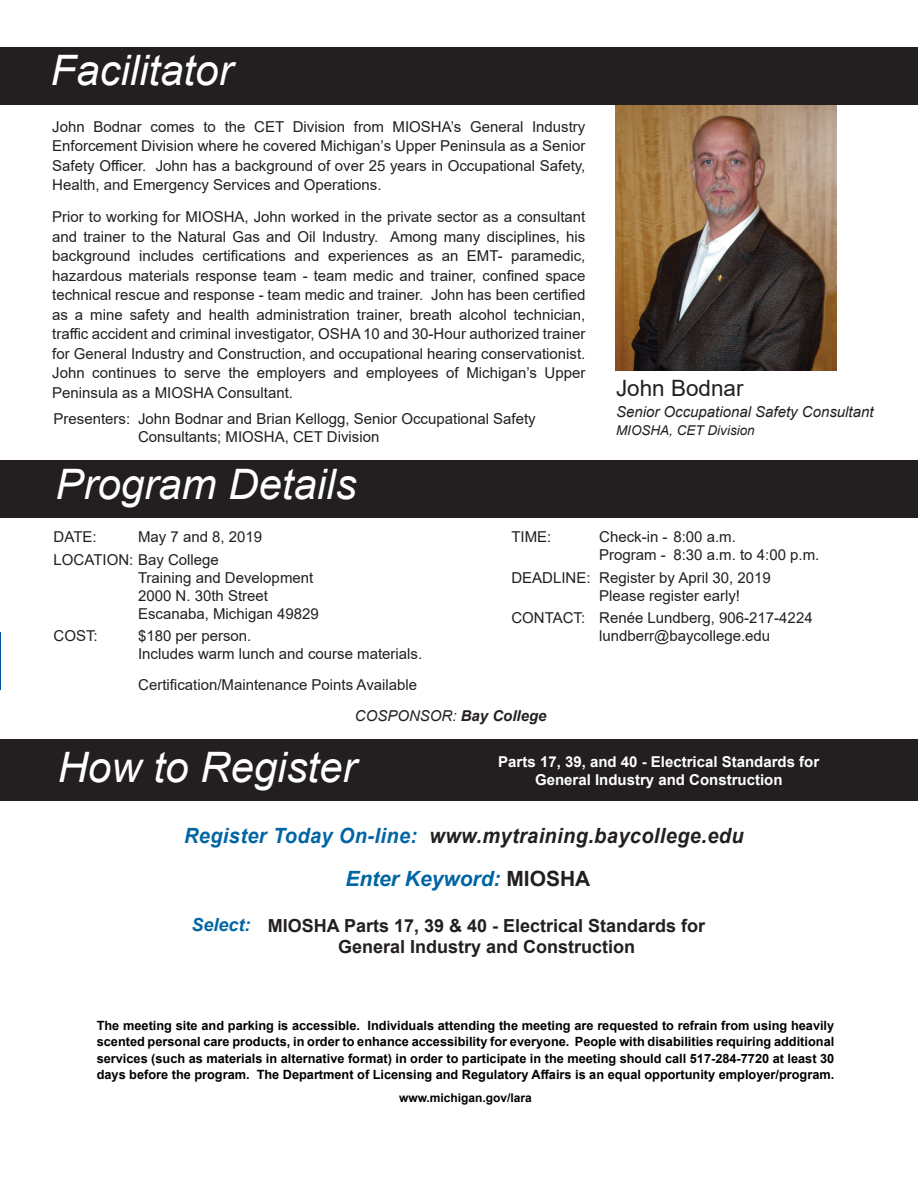
<style>
.page{position:relative;width:918px;height:1188px;background:#fff}
.page>*{position:absolute;margin:0;border:0;box-sizing:border-box;transform-origin:0 0}
.t1{font:italic 42px "Arial";color:#fff}
.t2{font:22.5px "Arial";color:#231f20}
.t3{font:italic 700 21px/43.3px "Arial";letter-spacing:.02em;color:#0065a4;text-align:center;scale:.95 1}
.t4{font:700 18px/21.6px "Arial";color:#231f20;text-align:center}
.t5{font:italic 700 18px "Arial";color:#0065a4}
.t6{font:15px/19.5px "Arial";color:#231f20}
.t7{font:700 15px/18px "Arial";color:#fff;text-align:center}
.t8{font:italic 15px "Arial";color:#231f20}
.t9{font:italic 13.5px "Arial";color:#231f20}
.t10{font:700 12.75px/16.5px "Arial";color:#000;text-align:justify}
.t11{font:700 12px "Arial";color:#000}
.s1{font-weight:700}
.s2{color:#231f20}
.s3{font-style:normal;color:#231f20}
</style>
<div class="page">
<img style="left:616px;top:105px;width:221px;height:266px">
<div style="left:0;top:460px;width:918px;height:58px;background:#231f20"></div>
<div style="left:0;top:739px;width:918px;height:62px;background:#231f20"></div>
<div style="left:0;top:47px;width:918px;height:58px;background:#231f20"></div>
<hr style="left:0;top:632px;width:1px;height:57px;background:#01549d">
<h1 class="t1" style="left:51px;top:44px;width:184px">Facilitator</h1>
<p class="t6" style="left:52px;top:117px;width:535px;text-align:justify">John Bodnar comes to the CET Division from MIOSHA’s General Industry Enforcement Division where he covered Michigan’s Upper Peninsula as a Senior Safety Officer. John has a background of over 25 years in Occupational Safety, Health, and Emergency Services and Operations.</p>
<p class="t6" style="left:52px;top:207px;width:535px;text-align:justify">Prior to working for MIOSHA, John worked in the private sector as a consultant and trainer to the Natural Gas and Oil Industry. Among many disciplines, his background includes certifications and experiences as an EMT- paramedic, hazardous materials response team - team medic and trainer, confined space technical rescue and response - team medic and trainer. John has been certified as a mine safety and health administration trainer, breath alcohol technician, traffic accident and criminal investigator, OSHA 10 and 30-Hour authorized trainer for General Industry and Construction, and occupational hearing conservationist.<br>John continues to serve the employers and employees of Michigan’s Upper Peninsula as a MIOSHA Consultant.</p>
<p class="t6" style="left:138px;top:410px;width:399px;line-height:18px;text-indent:-84px">Presenters: John Bodnar and Brian Kellogg, Senior Occupational Safety<br>Consultants; MIOSHA, CET Division</p>
<h1 class="t1" style="left:55px;top:457px;width:303px">Program Details</h1>
<h2 class="t2" style="left:616px;top:373px;width:129px">John Bodnar</h2>
<p class="t8" style="left:616px;top:402px;width:259px">Senior Occupational Safety Consultant</p>
<p class="t9" style="left:616px;top:422px;width:140px">MIOSHA, CET Division</p>
<p class="t6" style="left:54px;top:526px;width:210px;line-height:22.5px;text-indent:84px">May 7 and 8, 2019<br>LOCATION: Bay College</p>
<p class="t6" style="left:138px;top:568px;width:182px;line-height:18px">Training and Development<br>2000 N. 30th Street<br>Escanaba, Michigan 49829</p>
<p class="t6" style="left:54px;top:626px;width:46px">COST:</p>
<p class="t6" style="left:138px;top:627px;width:286px;line-height:18px">$180 per person.<br>Includes warm lunch and course materials.</p>
<p class="t6" style="left:54px;top:527px;width:45px">DATE:</p>
<p class="t6" style="left:138px;top:675px;width:281px">Certification/Maintenance Points Available</p>
<p class="t6" style="left:511px;top:527px;width:42px">TIME:</p>
<p class="t6" style="left:599px;top:528px;width:222px;line-height:18px">Check-in - 8:00 a.m.<br>Program - 8:30 a.m. to 4:00 p.m.</p>
<p class="t6" style="left:599px;top:569px;width:173px;line-height:18px;text-indent:-88px">DEADLINE: Register by April 30, 2019<br>Please register early!</p>
<p class="t6" style="left:599px;top:609px;width:215px;line-height:18px;text-indent:-88px">CONTACT: Renée Lundberg, 906-217-4224 lundberr@baycollege.edu</p>
<p class="t8" style="left:355px;top:706px;width:193px">COSPONSOR: <span class="s1">Bay College</span></p>
<h1 class="t1" style="left:58px;top:740px;width:300px">How to Register</h1>
<p class="t7" style="left:498px;top:753px;width:322px">Parts 17, 39, and 40 - Electrical Standards for<br>General Industry and Construction</p>
<h3 class="t3" style="left:184px;top:815px;width:591px">Register Today On-line: <span class="s2">www.mytraining.baycollege.edu<br></span>Enter Keyword: <span class="s3">MIOSHA</span></h3>
<p class="t4" style="left:268px;top:915px;width:439px">MIOSHA Parts 17, 39 &amp; 40 - Electrical Standards for<br>General Industry and Construction</p>
<p class="t5" style="left:191px;top:912px;width:61px">Select:</p>
<p class="t10" style="left:97px;top:1017px;width:739px">The meeting site and parking is accessible. Individuals attending the meeting are requested to refrain from using heavily scented personal care products, in order to enhance accessibility for everyone. People with disabilities requiring additional services (such as materials in alternative format) in order to participate in the meeting should call 517-284-7720 at least 30 days before the program. The Department of Licensing and Regulatory Affairs is an equal opportunity employer/program.</p>
<p class="t11" style="left:399px;top:1089px;width:134px">www.michigan.gov/lara</p>
</div>
